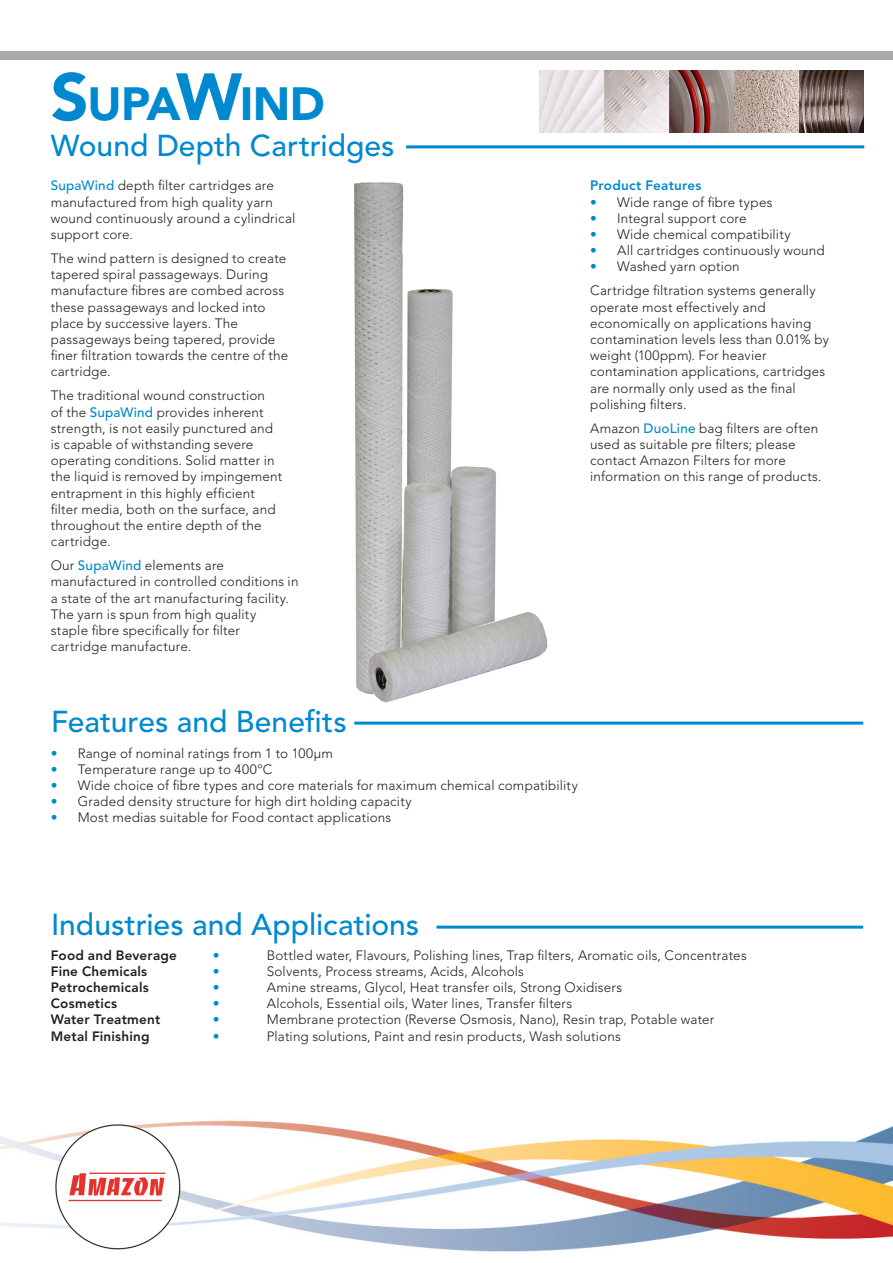
<style>
.page{position:relative;width:893px;height:1263px;background:#fff}
.page>*{position:absolute;margin:0;border:0;box-sizing:border-box;transform-origin:0 0}
.t1{font:900 46.2px "Avenir LT Std";letter-spacing:-.015em;color:#0089cf}
.t2{font:500 30px "Avenir LT Std";color:#0089cf}
.t3{font:300 13.5px/16.2px "Avenir LT Std";letter-spacing:.01em;color:#231f20}
.t4{font:800 13.5px "Avenir LT Std";letter-spacing:.015em;color:#231f20}
.t5{font:800 13.5px "Avenir LT Std";letter-spacing:.015em;color:#0089cf}
.t6{font:300 13.5px "Avenir LT Std";color:#0089cf}
.s1{font-size:66px}
.s2{font-weight:500;color:#0089cf}
.s3{color:#0089cf}
</style>
<div class="page">
<img style="left:0;top:1120px;width:893px;height:132px">
<img style="left:54px;top:1123px;width:127px;height:127px">
<div style="left:0;top:51px;width:893px;height:9px;background:#a8a9ad"></div>
<img style="left:540px;top:70px;width:324px;height:62px">
<hr style="left:437px;top:926px;width:426px;height:3px;background:#0089cf">
<hr style="left:354px;top:722px;width:509px;height:3px;background:#0089cf">
<img style="left:354px;top:182px;width:194px;height:521px">
<hr style="left:406px;top:145px;width:458px;height:3px;background:#0089cf">
<p class="t1" style="left:51px;top:76px;width:276px"><span class="s1">S</span>UPA<span class="s1">W</span>IND</p>
<p class="t2" style="left:51px;top:128px;width:345px">Wound Depth Cartridges</p>
<p class="t3" style="left:51px;top:178px;width:225px"><span class="s2">SupaWind</span> depth filter cartridges are</p>
<p class="t3" style="left:51px;top:194px;width:246px">manufactured from high quality yarn wound continuously around a cylindrical support core.</p>
<p class="t3" style="left:51px;top:250px;width:237px">The wind pattern is designed to create tapered spiral passageways. During manufacture fibres are combed across these passageways and locked into place by successive layers. The</p>
<p class="t3" style="left:51px;top:331px;width:239px">passageways being tapered, provide finer filtration towards the centre of the cartridge.</p>
<p class="t3" style="left:51px;top:388px;width:233px">The traditional wound construction<br>of the <span class="s2">SupaWind</span> provides inherent strength, is not easily punctured and is capable of withstanding severe operating conditions. Solid matter in the liquid is removed by impingement entrapment in this highly efficient filter media, both on the surface, and throughout the entire depth of the cartridge.</p>
<p class="t3" style="left:51px;top:557px;width:249px">Our <span class="s2">SupaWind</span> elements are manufactured in controlled conditions in a state of the art manufacturing facility.<br>The yarn is spun from high quality</p>
<p class="t3" style="left:51px;top:622px;width:191px">staple fibre specifically for filter cartridge manufacture.</p>
<p class="t5" style="left:590px;top:178px;width:113px">Product Features</p>
<p class="t3" style="left:590px;top:194px;width:184px"><span class="s3">•</span> Wide range of fibre types</p>
<p class="t3" style="left:590px;top:210px;width:158px"><span class="s3">•</span> Integral support core</p>
<p class="t3" style="left:590px;top:226px;width:202px"><span class="s3">•</span> Wide chemical compatibility</p>
<p class="t3" style="left:590px;top:242px;width:236px"><span class="s3">•</span> All cartridges continuously wound</p>
<p class="t3" style="left:590px;top:259px;width:151px"><span class="s3">•</span> Washed yarn option</p>
<p class="t3" style="left:590px;top:283px;width:240px">Cartridge filtration systems generally operate most effectively and economically on applications having contamination levels less than 0.01% by weight (100ppm). For heavier</p>
<p class="t3" style="left:590px;top:364px;width:237px">contamination applications, cartridges are normally only used as the final polishing filters.</p>
<p class="t3" style="left:590px;top:420px;width:230px">Amazon <span class="s2">DuoLine</span> bag filters are often used as suitable pre filters; please</p>
<p class="t3" style="left:590px;top:452px;width:197px">contact Amazon Filters for more</p>
<p class="t3" style="left:590px;top:469px;width:233px">information on this range of products.</p>
<h2 class="t2" style="left:51px;top:704px;width:297px">Features and Benefits</h2>
<p class="t3" style="left:51px;top:745px;width:284px"><span class="s3">•</span> Range of nominal ratings from 1 to 100µm</p>
<p class="t3" style="left:51px;top:761px;width:223px"><span class="s3">•</span> Temperature range up to 400ºC</p>
<p class="t3" style="left:51px;top:777px;width:529px"><span class="s3">•</span> Wide choice of fibre types and core materials for maximum chemical compatibility</p>
<p class="t3" style="left:51px;top:793px;width:362px"><span class="s3">•</span> Graded density structure for high dirt holding capacity</p>
<p class="t3" style="left:51px;top:810px;width:342px"><span class="s3">•</span> Most medias suitable for Food contact applications</p>
<h2 class="t2" style="left:51px;top:907px;width:370px">Industries and Applications</h2>
<p class="t4" style="left:51px;top:947px;width:128px">Food and Beverage</p>
<p class="t6" style="left:213px;top:947px;width:8px">•</p>
<p class="t3" style="left:267px;top:947px;width:481px">Bottled water, Flavours, Polishing lines, Trap filters, Aromatic oils, Concentrates</p>
<p class="t4" style="left:51px;top:963px;width:98px">Fine Chemicals</p>
<p class="t6" style="left:213px;top:963px;width:8px">•</p>
<p class="t3" style="left:267px;top:963px;width:259px">Solvents, Process streams, Acids, Alcohols</p>
<p class="t4" style="left:51px;top:979px;width:99px">Petrochemicals</p>
<p class="t6" style="left:213px;top:979px;width:8px">•</p>
<p class="t3" style="left:267px;top:979px;width:357px">Amine streams, Glycol, Heat transfer oils, Strong Oxidisers</p>
<p class="t4" style="left:51px;top:995px;width:68px">Cosmetics</p>
<p class="t6" style="left:213px;top:995px;width:8px">•</p>
<p class="t3" style="left:267px;top:995px;width:307px">Alcohols, Essential oils, Water lines, Transfer filters</p>
<p class="t4" style="left:51px;top:1012px;width:111px">Water Treatment</p>
<p class="t6" style="left:213px;top:1012px;width:8px">•</p>
<p class="t3" style="left:267px;top:1012px;width:449px">Membrane protection (Reverse Osmosis, Nano), Resin trap, Potable water</p>
<p class="t4" style="left:51px;top:1028px;width:100px">Metal Finishing</p>
<p class="t6" style="left:213px;top:1028px;width:8px">•</p>
<p class="t3" style="left:267px;top:1028px;width:356px">Plating solutions, Paint and resin products, Wash solutions</p>
</div>
